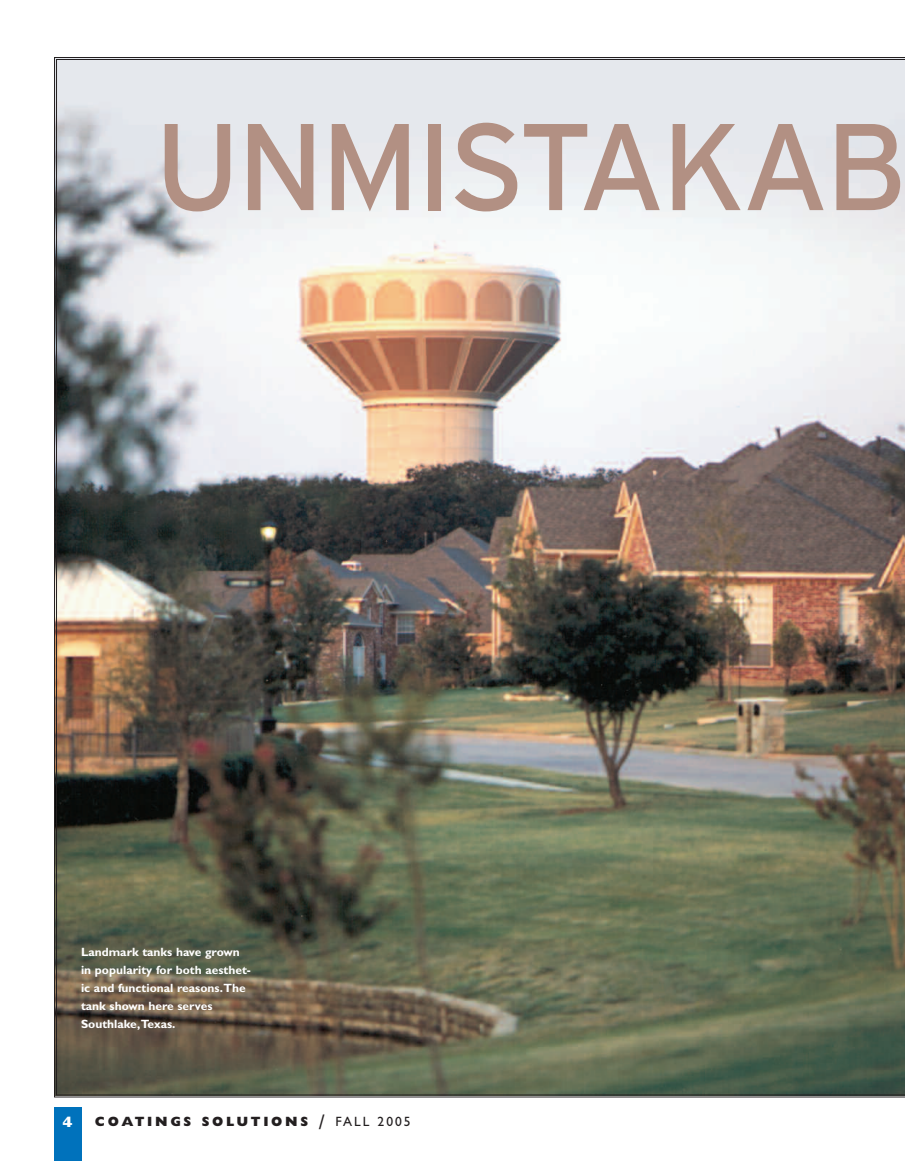
<style>
.page{position:relative;width:905px;height:1161px;background:#fff}
.page>*{position:absolute;margin:0;border:0;box-sizing:border-box;transform-origin:0 0}
.t1{font:123px "Interstate";letter-spacing:-.035em;color:#b29083}
.t2{font:800 15px "Gill Sans";color:#fff}
.t3{font:800 13.5px "Gill Sans";letter-spacing:.205em;color:#231f20}
.t4{font:13.5px "Gill Sans";letter-spacing:.15em;color:#231f20}
.t5{font:700 12px/18px "Gill Sans";color:#fff}
.s1{font-size:21px}
</style>
<div class="page">
<img style="left:56px;top:59px;width:848px;height:1037px">
<div style="left:54px;top:1107px;width:27px;height:54px;background:#0072bc"></div>
<h1 class="t1" style="left:154px;top:96px;width:755px">UNMISTAKAB</h1>
<p class="t5" style="left:81px;top:944px;width:171px">Landmark tanks have grown in popularity for both aesthet&shy;ic and functional reasons.The tank shown here serves<br>Southlake,Texas.</p>
<p class="t2" style="left:62px;top:1116px;width:12px">4</p>
<p class="t4" style="left:319px;top:1117px;width:93px"><span class="s1">/</span> FALL 2005</p>
<p class="t3" style="left:95px;top:1117px;width:215px">COATINGS SOLUTIONS</p>
</div>
